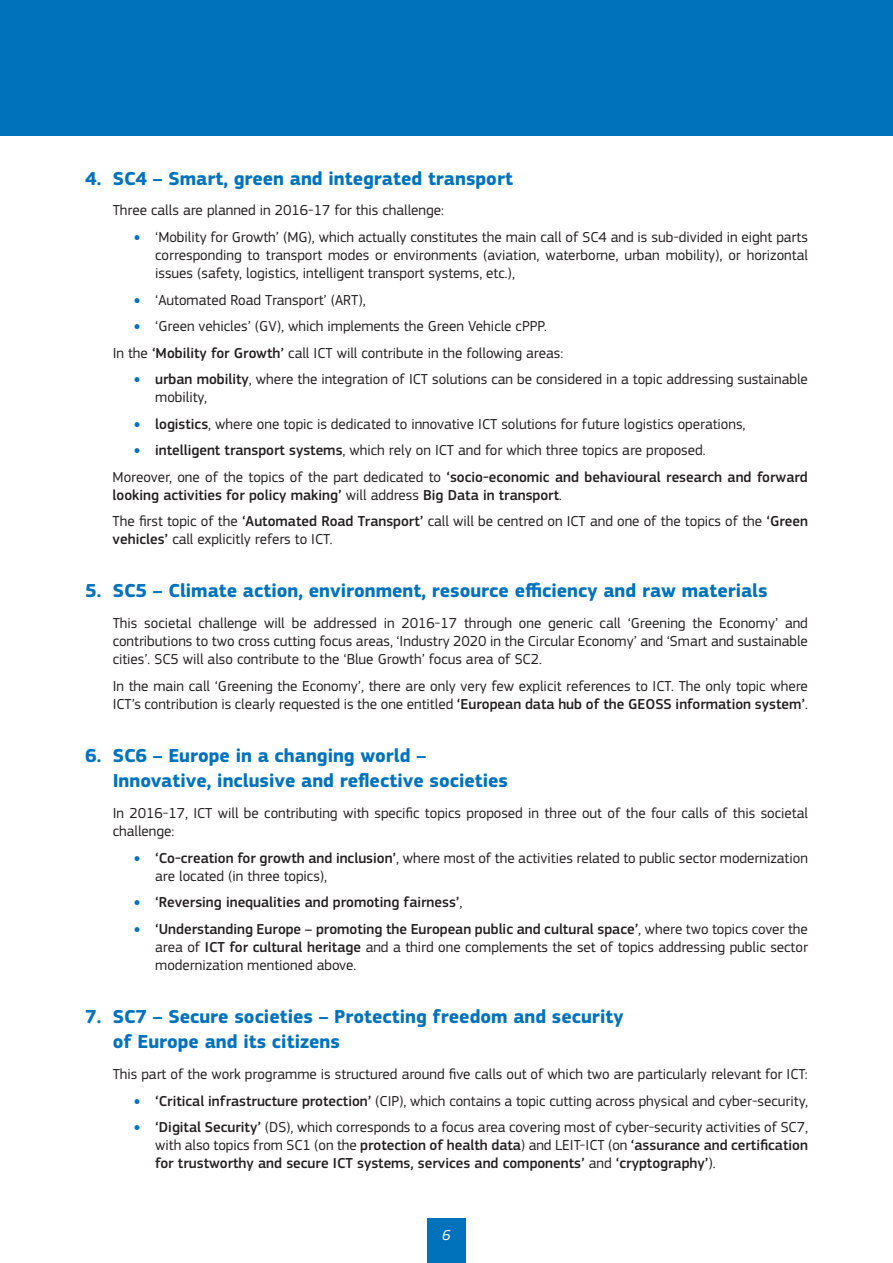
<style>
.page{position:relative;width:893px;height:1263px;background:#fff}
.page>*{position:absolute;margin:0;border:0;box-sizing:border-box;transform-origin:0 0}
.t1{font:700 19.5px/25.5px "EC Square Sans Pro";color:#0072bc}
.t2{font:15px/18px "EC Square Sans Pro";color:#231f20}
.t3{font:500 15px/18px "EC Square Sans Pro";color:#231f20}
.t4{font:italic 15px "EC Square Sans Pro";color:#fff}
.s1{font-weight:900;color:#0072bc}
.s2{font-weight:500}
.s3{font-weight:400}
</style>
<div class="page">
<div style="left:0;top:0;width:893px;height:136px;background:#0072bc"></div>
<div style="left:427px;top:1218px;width:39px;height:45px;background:#0072bc"></div>
<h1 class="t1" style="left:85px;top:166px;width:429px">4. SC4 – Smart, green and integrated transport</h1>
<p class="t2" style="left:113px;top:202px;width:333px">Three calls are planned in 2016-17 for this challenge:</p>
<p class="t2" style="left:155px;top:228px;width:654px;text-align:justify;text-indent:-21px"><span class="s1">•</span> ‘Mobility for Growth’ (MG), which actually constitutes the main call of SC4 and is sub-divided in eight parts corresponding to transport modes or environments (aviation, waterborne, urban mobility), or horizontal issues (safety, logistics, intelligent transport systems, etc.),</p>
<p class="t2" style="left:134px;top:291px;width:233px"><span class="s1">•</span> ‘Automated Road Transport’ (ART),</p>
<p class="t2" style="left:113px;top:313px;width:452px;line-height:26.5px;text-align:center"><span class="s1">•</span> ‘Green vehicles’ (GV), which implements the Green Vehicle cPPP.<br>In the <span class="s2">‘Mobility for Growth’</span> call ICT will contribute in the following areas:</p>
<p class="t2" style="left:155px;top:370px;width:654px;text-indent:-21px"><span class="s1">•</span> <span class="s2">urban mobility</span>, where the integration of ICT solutions can be considered in a topic addressing sustainable mobility,</p>
<p class="t2" style="left:134px;top:415px;width:613px"><span class="s1">•</span> <span class="s2">logistics</span>, where one topic is dedicated to innovative ICT solutions for future logistics operations,</p>
<p class="t2" style="left:113px;top:437px;width:697px;line-height:26.5px;text-indent:21px"><span class="s1">•</span> <span class="s2">intelligent transport systems</span>, which rely on ICT and for which three topics are proposed.<br>Moreover, one of the topics of the part dedicated to <span class="s2">‘socio-economic and behavioural research and forward</span></p>
<p class="t3" style="left:113px;top:482px;width:697px;line-height:26.5px">looking activities for policy making’ <span class="s3">will address</span> Big Data in transport<span class="s3">.<br>The first topic of the</span> ‘Automated Road Transport’ <span class="s3">call will be centred on ICT and one of the topics of the</span> ‘Green</p>
<p class="t2" style="left:113px;top:530px;width:221px"><span class="s2">vehicles’</span> call explicitly refers to ICT.</p>
<h1 class="t1" style="left:85px;top:579px;width:684px">5. SC5 – Climate action, environment, resource efficiency and raw materials</h1>
<p class="t2" style="left:113px;top:614px;width:697px;text-align:justify">This societal challenge will be addressed in 2016-17 through one generic call ‘Greening the Economy’ and contributions to two cross cutting focus areas, ‘Industry 2020 in the Circular Economy’ and ‘Smart and sustainable cities’. SC5 will also contribute to the ‘Blue Growth’ focus area of SC2.</p>
<p class="t2" style="left:113px;top:677px;width:697px">In the main call ‘Greening the Economy’, there are only very few explicit references to ICT. The only topic where<br>ICT’s contribution is clearly requested is the one entitled <span class="s2">‘European data hub of the GEOSS information system’</span>.</p>
<h1 class="t1" style="left:113px;top:743px;width:397px;text-indent:-28px">6. SC6 – Europe in a changing world –<br>Innovative, inclusive and reflective societies</h1>
<p class="t2" style="left:113px;top:804px;width:697px">In 2016-17, ICT will be contributing with specific topics proposed in three out of the four calls of this societal challenge:</p>
<p class="t2" style="left:155px;top:849px;width:654px;text-indent:-21px"><span class="s1">•</span> <span class="s2">‘Co-creation for growth and inclusion’</span>, where most of the activities related to public sector modernization are located (in three topics),</p>
<p class="t3" style="left:134px;top:893px;width:330px"><span class="s1">•</span> ‘Reversing inequalities and promoting fairness’<span class="s3">,</span></p>
<p class="t2" style="left:155px;top:920px;width:654px;text-align:justify;text-indent:-21px"><span class="s1">•</span> <span class="s2">‘Understanding Europe – promoting the European public and cultural space’</span>, where two topics cover the area of <span class="s2">ICT for cultural heritage</span> and a third one complements the set of topics addressing public sector modernization mentioned above.</p>
<h1 class="t1" style="left:113px;top:1004px;width:512px;text-indent:-28px">7. SC7 – Secure societies – Protecting freedom and security of Europe and its citizens</h1>
<p class="t2" style="left:113px;top:1065px;width:697px">This part of the work programme is structured around five calls out of which two are particularly relevant for ICT:</p>
<p class="t2" style="left:134px;top:1092px;width:675px"><span class="s1">•</span> <span class="s2">‘Critical infrastructure protection’</span> (CIP), which contains a topic cutting across physical and cyber-security,</p>
<p class="t3" style="left:155px;top:1118px;width:654px;text-align:justify;text-indent:-21px"><span class="s1">•</span> ‘Digital Security’ <span class="s3">(DS), which corresponds to a focus area covering most of cyber-security activities of SC7, with also topics from SC1 (on the</span> protection of health data<span class="s3">) and LEIT-ICT (on</span> ‘assurance and certification for trustworthy and secure ICT systems, services and components’ <span class="s3">and</span> ‘cryptography’<span class="s3">).</span></p>
<p class="t4" style="left:442px;top:1227px;width:10px">6</p>
</div>
